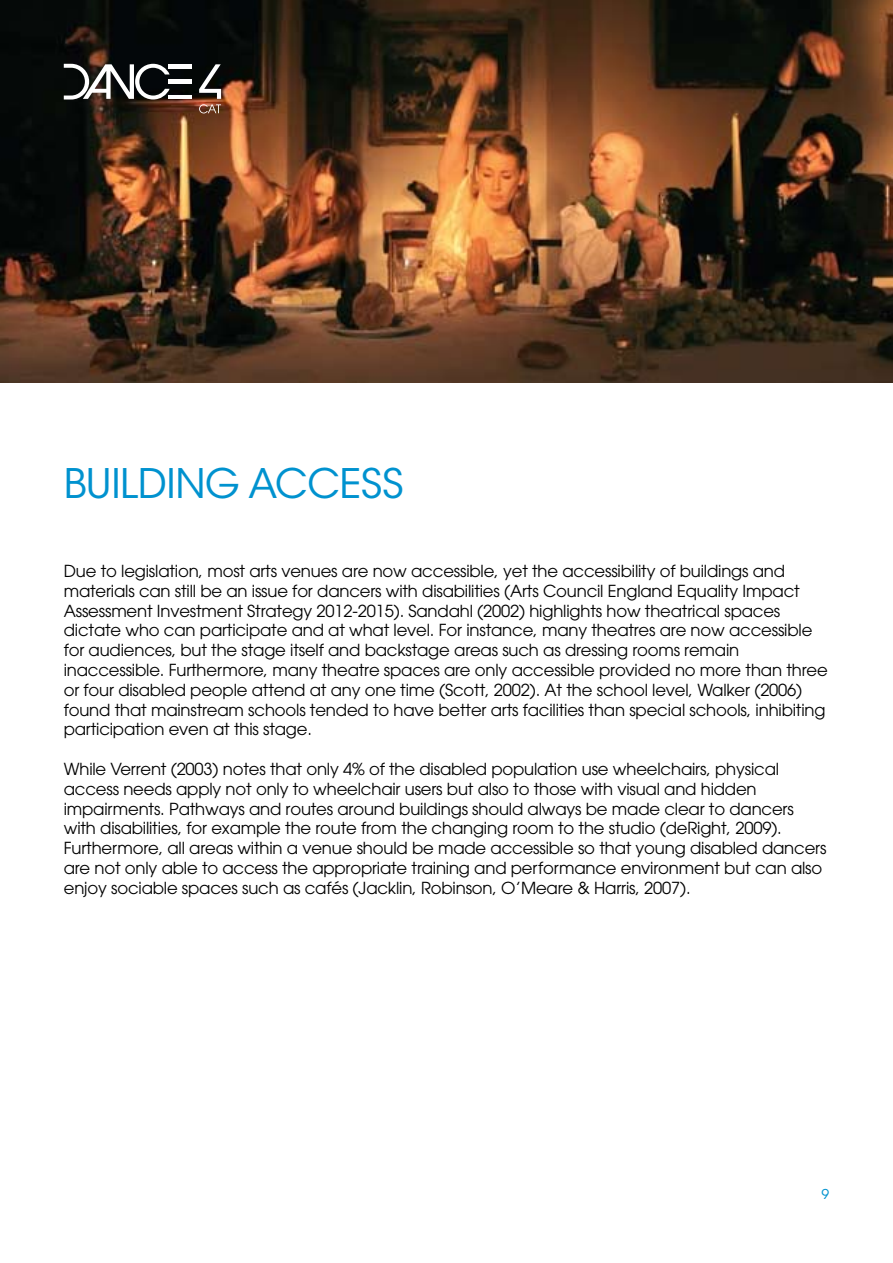
<style>
.page{position:relative;width:893px;height:1263px;background:#fff}
.page>*{position:absolute;margin:0;border:0;box-sizing:border-box;transform-origin:0 0}
.t1{font:40.5px "ITC Avant Garde Std";letter-spacing:-.01em;color:#0092cf}
.t2{font:16.5px/19.8px "Avant Garde LT";letter-spacing:-.01em;color:#000}
.t3{font:13.5px "ITC Avant Garde Std";color:#0092cf}
</style>
<div class="page">
<img style="left:0;top:0;width:893px;height:383px">
<hr style="left:169px;top:80px;width:23px;height:4px;background:#fff">
<hr style="left:169px;top:95px;width:23px;height:4px;background:#fff">
<hr style="left:169px;top:64px;width:23px;height:4px;background:#fff">
<svg style="left:64px;top:64px;width:106px;height:36px"></svg>
<svg style="left:199px;top:64px;width:22px;height:49px"></svg>
<h1 class="t1" style="left:64px;top:458px;width:216px">BUILDING ACC</h1>
<h1 class="t1" style="left:339px;top:458px;width:66px">ESS</h1>
<p class="t2" style="left:64px;top:561px;width:765px">Due to legislation, most arts venues are now accessible, yet the accessibility of buildings and materials can still be an issue for dancers with disabilities (Arts Council England Equality Impact Assessment Investment Strategy 2012-2015). Sandahl (2002) highlights how theatrical spaces dictate who can participate and at what level. For instance, many theatres are now accessible for audiences, but the stage itself and backstage areas such as dressing rooms remain inaccessible. Furthermore, many theatre spaces are only accessible provided no more than three or four disabled people attend at any one time (Scott, 2002). At the school level, Walker (2006) found that mainstream schools tended to have better arts facilities than special schools, inhibiting participation even at this stage.</p>
<p class="t2" style="left:64px;top:759px;width:764px">While Verrent (2003) notes that only 4% of the disabled population use wheelchairs, physical access needs apply not only to wheelchair users but also to those with visual and hidden impairments. Pathways and routes around buildings should always be made clear to dancers with disabilities, for example the route from the changing room to the studio (deRight, 2009).<br>Furthermore, all areas within a venue should be made accessible so that young disabled dancers are not only able to access the appropriate training and performance environment but can also enjoy sociable spaces such as cafés (Jacklin, Robinson, O’Meare &amp; Harris, 2007).</p>
<p class="t3" style="left:821px;top:1186px;width:9px">9</p>
</div>
